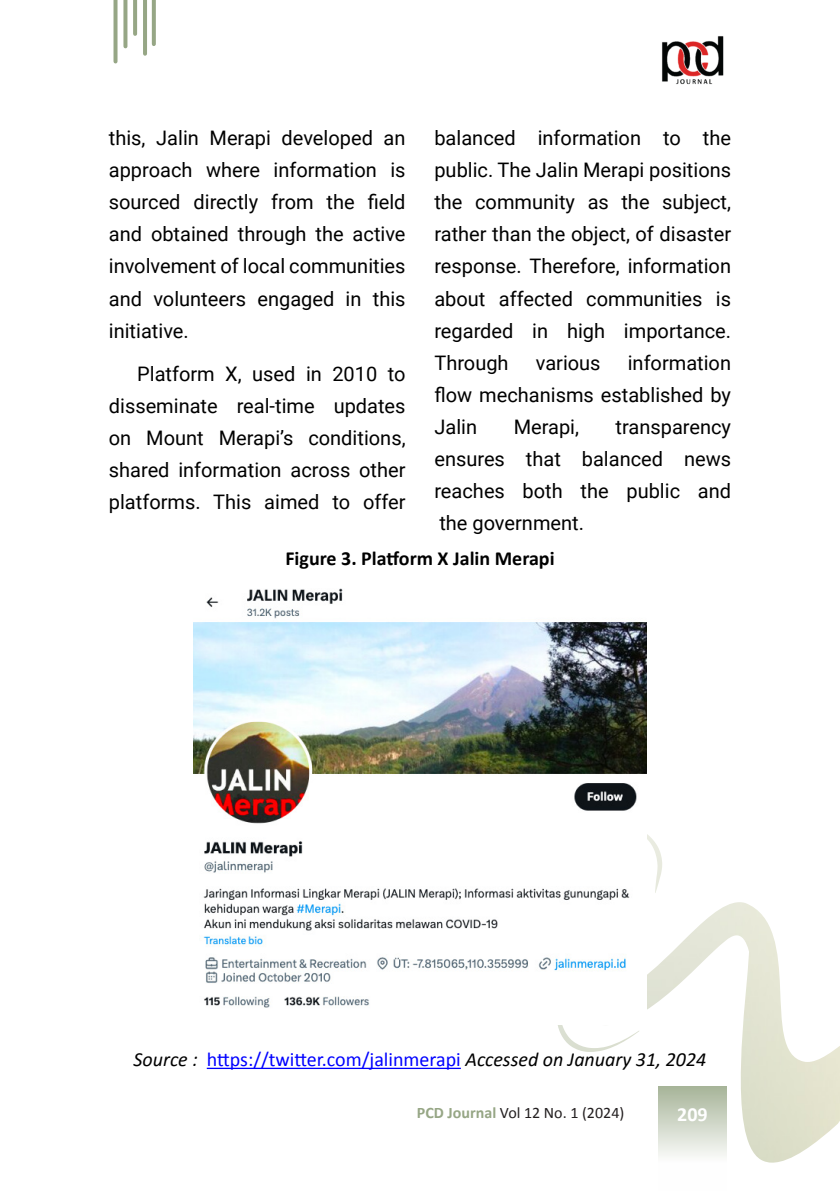
<style>
.page{position:relative;width:840px;height:1191px;background:#fff}
.page>*{position:absolute;margin:0;border:0;box-sizing:border-box;transform-origin:0 0}
.P_-_Utama{font:20px/32px "Roboto";color:#000;text-align:justify}
.P_-_Source{font:italic 20px "Calibri";color:#000}
.J_-_Figure___Tabel{font:700 20px "Calibri";color:#000}
.t1{font:700 20px "Calibri";color:#fff}
.t2{font:16px "Calibri";color:#231f20}
.s1{font-style:normal;color:#00f}
.s2{font-weight:700;color:#96a685}
</style>
<div class="page">
<svg style="left:113px;top:0;width:4px;height:61px"></svg>
<svg style="left:123px;top:0;width:4px;height:46px"></svg>
<hr style="left:133px;top:0;width:4px;height:34px;background:#96a685">
<svg style="left:152px;top:0;width:4px;height:44px"></svg>
<hr style="left:143px;top:0;width:4px;height:54px;background:#96a685">
<img style="left:662px;top:36px;width:62px;height:49px">
<img style="left:460px;top:856px;width:379px;height:306px">
<img style="left:646px;top:834px;width:15px;height:59px">
<img style="left:556px;top:1024px;width:83px;height:28px">
<img style="left:193px;top:588px;width:453px;height:436px">
<hr style="left:207px;top:1067px;width:253px;height:2px;background:#00f">
<p class="P_-_Utama" style="left:109px;top:122px;width:298px">this, Jalin Merapi developed an approach where information is sourced directly from the field and obtained through the active involvement of local communities and volunteers engaged in this initiative.</p>
<p class="P_-_Utama" style="left:109px;top:357px;width:298px;text-indent:28px">Platform X, used in 2010 to disseminate real-time updates on Mount Merapi’s conditions, shared information across other platforms. This aimed to offer</p>
<p class="P_-_Utama" style="left:434px;top:122px;width:298px">balanced information to the public. The Jalin Merapi positions the community as the subject, rather than the object, of disaster response. Therefore, information about affected communities is regarded in high importance.<br>Through</p>
<p class="P_-_Utama" style="left:434px;top:346px;width:298px;text-indent:193px">information flow mechanisms established by Jalin</p>
<p class="P_-_Utama" style="left:535px;top:346px;width:66px">various</p>
<p class="P_-_Utama" style="left:513px;top:410px;width:67px">Merapi,</p>
<p class="P_-_Utama" style="left:434px;top:410px;width:298px;text-indent:181px">transparency ensures that balanced news reaches both the public and the government.</p>
<p class="J_-_Figure___Tabel" style="left:285px;top:546px;width:270px">Figure 3. Platform X Jalin Merapi</p>
<p class="P_-_Source" style="left:133px;top:1045px;width:574px">Source : <span class="s1">https://twitter.com/jalinmerapi</span> Accessed on January 31, 2024</p>
<p class="t2" style="left:416px;top:1102px;width:209px"><span class="s2">PCD Journal</span> Vol 12 No. 1 (2024)</p>
<p class="t1" style="left:676px;top:1101px;width:32px">209</p>
</div>
